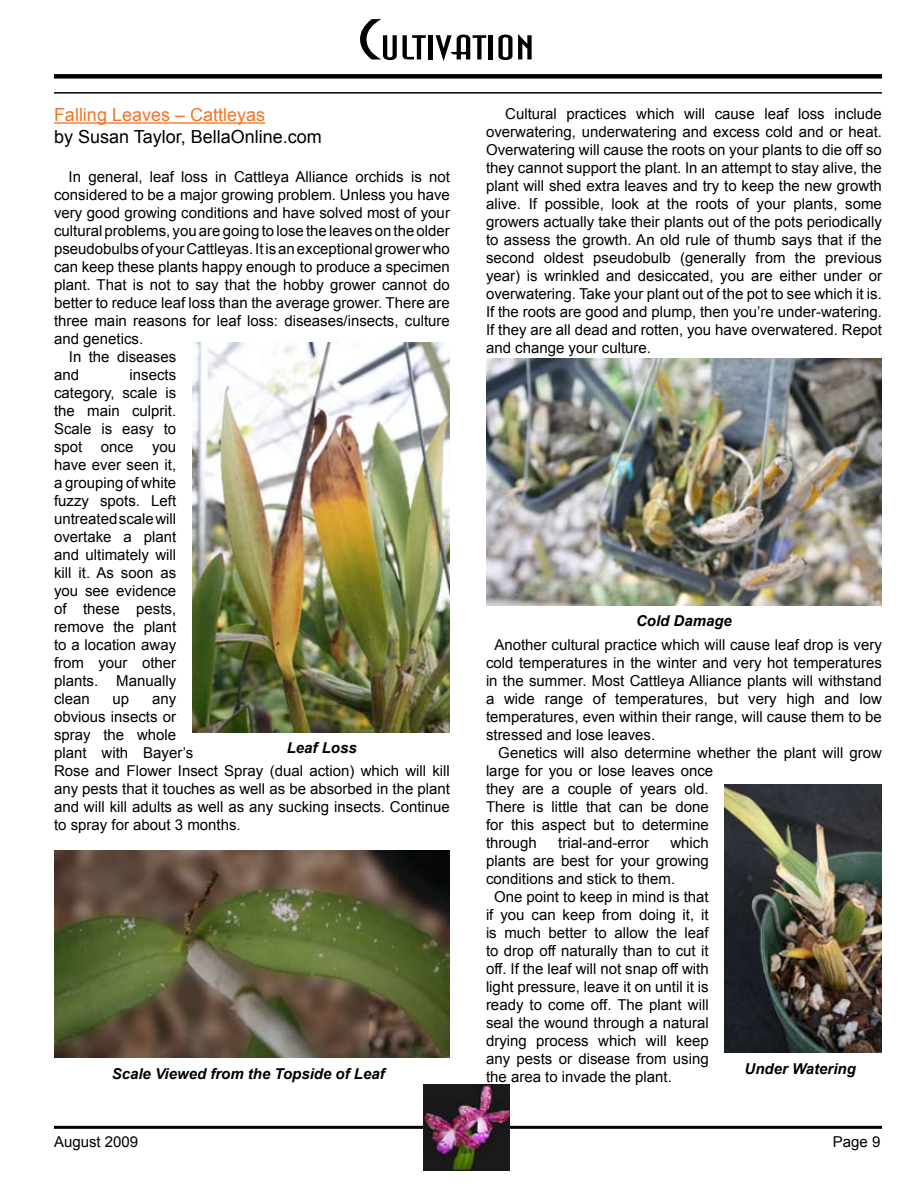
<style>
.page{position:relative;width:918px;height:1188px;background:#fff}
.page>*{position:absolute;margin:0;border:0;box-sizing:border-box;transform-origin:0 0}
.t1{font:54px "Asia Extended";color:#000}
.t2{font:18px "Arial";color:#000}
.t3{font:18px "Arial";color:#f37421}
.t4{font:15px/18px "Arial";color:#000;text-align:justify}
.t5{font:italic 700 15px "Arial";color:#000}
</style>
<div class="page">
<hr style="left:54px;top:1126px;width:828px;height:3px;background:#000">
<img style="left:424px;top:1085px;width:86px;height:86px">
<div style="left:54px;top:74px;width:828px;height:5px;background:#000"></div>
<hr style="left:54px;top:92px;width:828px;height:2px;background:#000">
<hr style="left:54px;top:122px;width:211px;height:2px;background:#f37421">
<img style="left:192px;top:342px;width:258px;height:390px">
<img style="left:54px;top:851px;width:396px;height:207px">
<img style="left:486px;top:358px;width:396px;height:248px">
<img style="left:725px;top:785px;width:157px;height:268px">
<h1 class="t1" style="left:358px;top:10px;width:178px">Cultivation</h1>
<p class="t3" style="left:54px;top:103px;width:213px">Falling Leaves – Cattleyas</p>
<p class="t2" style="left:54px;top:125px;width:269px">by Susan Taylor, BellaOnline.com</p>
<p class="t4" style="left:69px;top:168px;width:383px">In general, leaf loss in Cattleya Alliance orchids is not</p>
<p class="t4" style="left:54px;top:186px;width:397px">considered to be a major growing problem. Unless you have</p>
<p class="t4" style="left:54px;top:204px;width:397px">very good growing conditions and have solved most of your</p>
<p class="t4" style="left:54px;top:222px;width:397px">cultural problems, you are going to lose the leaves on the older</p>
<p class="t4" style="left:54px;top:240px;width:397px">pseudobulbs of your Cattleyas. It is an exceptional grower who</p>
<p class="t4" style="left:54px;top:258px;width:397px">can keep these plants happy enough to produce a specimen</p>
<p class="t4" style="left:54px;top:276px;width:397px">plant. That is not to say that the hobby grower cannot do</p>
<p class="t4" style="left:54px;top:294px;width:397px">better to reduce leaf loss than the average grower. There are</p>
<p class="t4" style="left:54px;top:312px;width:397px">three main reasons for leaf loss: diseases/insects, culture</p>
<p class="t4" style="left:54px;top:330px;width:91px">and genetics.</p>
<p class="t4" style="left:69px;top:348px;width:109px">In the diseases</p>
<p class="t4" style="left:54px;top:366px;width:27px">and</p>
<p class="t4" style="left:54px;top:366px;width:124px;text-indent:76px">insects category, scale is the main culprit.<br>Scale is easy to spot once you have ever seen it, a grouping of white fuzzy spots. Left untreated scale will overtake a plant and ultimately will kill it. As soon as you see evidence of these pests, remove the plant to a location away from your other plants. Manually clean</p>
<p class="t4" style="left:54px;top:690px;width:397px;text-align:left;text-indent:98px">any<br>obvious insects or<br>spray the whole<br>plant with Bayer’s<br>Rose and Flower Insect Spray (dual action) which will kill any pests that it touches as well as be absorbed in the plant and will kill adults as well as any sucking insects. Continue to spray for about 3 months.</p>
<p class="t4" style="left:113px;top:690px;width:18px">up</p>
<p class="t5" style="left:287px;top:738px;width:72px">Leaf Loss</p>
<p class="t5" style="left:112px;top:1064px;width:275px">Scale Viewed from the Topside of Leaf</p>
<p class="t4" style="left:486px;top:105px;width:398px;text-indent:19px">Cultural practices which will cause leaf loss include overwatering, underwatering and excess cold and or heat.<br>Overwatering will cause the roots on your plants to die off so they cannot support the plant. In an attempt to stay alive, the plant will shed extra leaves and try to keep the new growth alive. If possible, look at the roots of your plants, some growers actually take their plants out of the pots periodically to assess the growth. An old rule of thumb says that if the second oldest pseudobulb (generally from the previous year) is wrinkled and desiccated, you are either under or overwatering. Take your plant out of the pot to see which it is.<br>If the roots are good and plump, then you’re under-watering.<br>If they are all dead and rotten, you have overwatered. Repot and change your culture.</p>
<p class="t5" style="left:636px;top:611px;width:97px">Cold Damage</p>
<p class="t4" style="left:486px;top:636px;width:397px;text-indent:8px">Another cultural practice which will cause leaf drop is very cold temperatures in the winter and very hot temperatures in the summer. Most Cattleya Alliance plants will withstand a wide range of temperatures, but very high and low temperatures, even within their range, will cause them to be stressed and lose leaves.</p>
<p class="t4" style="left:486px;top:744px;width:398px;text-align:left;text-indent:12px">Genetics will also determine whether the plant will grow large for you or lose leaves once<br>they are a couple of years old.<br>There is little that can be done<br>for this aspect but to determine<br>through</p>
<p class="t4" style="left:558px;top:834px;width:92px">trial-and-error</p>
<p class="t4" style="left:670px;top:834px;width:40px">which</p>
<p class="t4" style="left:486px;top:852px;width:224px">plants are best for your growing</p>
<p class="t4" style="left:486px;top:870px;width:191px">conditions and stick to them.</p>
<p class="t4" style="left:494px;top:888px;width:216px">One point to keep in mind is that</p>
<p class="t4" style="left:486px;top:906px;width:224px">if you can keep from doing it, it</p>
<p class="t4" style="left:486px;top:924px;width:224px">is much better to allow the leaf</p>
<p class="t4" style="left:486px;top:942px;width:224px">to drop off naturally than to cut it</p>
<p class="t4" style="left:486px;top:960px;width:224px">off. If the leaf will not snap off with</p>
<p class="t4" style="left:486px;top:978px;width:224px">light pressure, leave it on until it is</p>
<p class="t4" style="left:486px;top:996px;width:224px">ready to come off. The plant will</p>
<p class="t4" style="left:486px;top:1014px;width:224px">seal the wound through a natural</p>
<p class="t4" style="left:486px;top:1032px;width:224px">drying process which will keep</p>
<p class="t4" style="left:486px;top:1050px;width:224px">any pests or disease from using</p>
<p class="t4" style="left:486px;top:1068px;width:187px">the area to invade the plant.</p>
<p class="t5" style="left:745px;top:1059px;width:113px">Under Watering</p>
<p class="t4" style="left:54px;top:1133px;width:86px">August 2009</p>
<p class="t4" style="left:833px;top:1133px;width:49px">Page 9</p>
</div>
